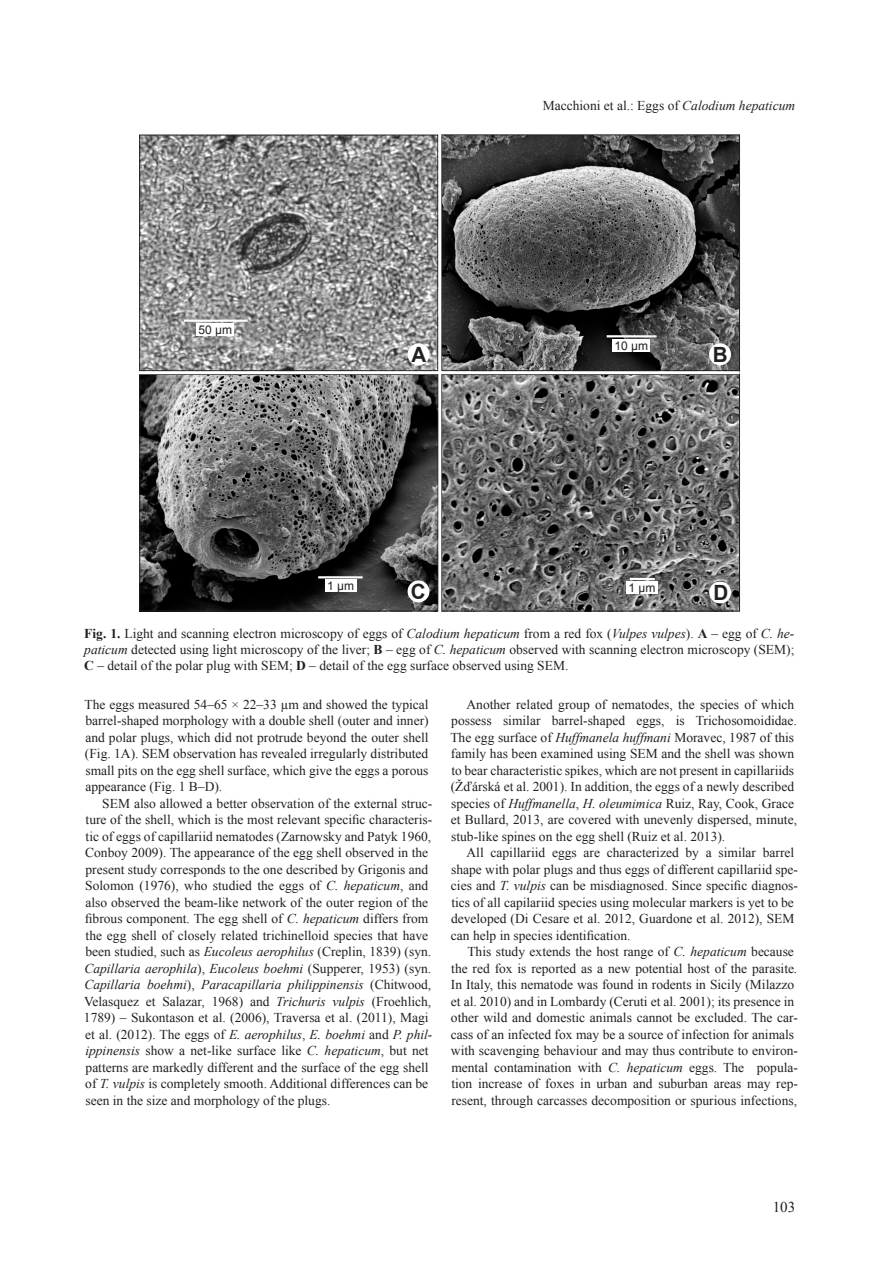
<style>
.page{position:relative;width:893px;height:1263px;background:#fff}
.page>*{position:absolute;margin:0;border:0;box-sizing:border-box;transform-origin:0 0}
.t1{font:700 21px "Arial";color:#231f20}
.t2{font:15px "Times New Roman";color:#231f20}
.t3{font:13.5px/16.5px "Times New Roman";color:#231f20}
.t4{font:12px "Arial";color:#231f20}
.s1{font-style:italic}
.s2{font-weight:700}
</style>
<div class="page">
<img style="left:141px;top:136px;width:599px;height:473px">
<div style="left:441px;top:374px;width:299px;height:237px;border:1px solid #231f20"></div>
<div style="left:139px;top:135px;width:299px;height:236px;border:1px solid #231f20"></div>
<div style="left:139px;top:374px;width:299px;height:237px;border:1px solid #231f20"></div>
<div style="left:441px;top:134px;width:299px;height:237px;border:1px solid #231f20"></div>
<div style="left:408px;top:343px;width:21px;height:22px;background:#fff;border-radius:50%"></div>
<div style="left:709px;top:343px;width:22px;height:22px;background:#fff;border-radius:50%"></div>
<div style="left:408px;top:580px;width:21px;height:22px;background:#fff;border-radius:50%"></div>
<div style="left:709px;top:581px;width:22px;height:22px;background:#fff;border-radius:50%"></div>
<div style="left:612px;top:339px;width:38px;height:13px;background:#fff"></div>
<hr style="left:139px;top:371px;width:600px;height:3px;background:#fff">
<div style="left:626px;top:581px;width:32px;height:13px;background:#fff"></div>
<div style="left:196px;top:323px;width:38px;height:13px;background:#fff"></div>
<div style="left:325px;top:579px;width:31px;height:13px;background:#fff"></div>
<hr style="left:438px;top:82px;width:3px;height:600px;background:#fff">
<p class="t4" style="left:198px;top:322px;width:35px">50 µm</p>
<p class="t3" style="left:543px;top:97px;width:254px">Macchioni et al.: Eggs of <span class="s1">Calodium hepaticum</span></p>
<p class="t4" style="left:614px;top:337px;width:35px">10 µm</p>
<h1 class="t1" style="left:411px;top:341px;width:16px">A</h1>
<h1 class="t1" style="left:713px;top:341px;width:16px">B</h1>
<p class="t4" style="left:327px;top:578px;width:28px">1 µm</p>
<p class="t3" style="left:84px;top:626px;width:712px;line-height:15.8px;text-align:justify"><span class="s2">Fig. 1.</span> Light and scanning electron microscopy of eggs of <span class="s1">Calodium hepaticum</span> from a red fox (<span class="s1">Vulpes vulpes</span>). <span class="s2">A</span> – egg of <span class="s1">C. he&shy;paticum</span> detected using light microscopy of the liver; <span class="s2">B</span> – egg of <span class="s1">C. hepaticum</span> observed with scanning electron microscopy (SEM); <span class="s2">C</span> – detail of the polar plug with SEM; <span class="s2">D</span> – detail of the egg surface observed using SEM.</p>
<p class="t4" style="left:629px;top:580px;width:28px">1 µm</p>
<h1 class="t1" style="left:411px;top:578px;width:16px">C</h1>
<h1 class="t1" style="left:713px;top:579px;width:16px">D</h1>
<p class="t3" style="left:85px;top:696px;width:346px;text-align:justify">The eggs measured 54–65 × 22–33 µm and showed the typical barrel-shaped morphology with a double shell (outer and inner) and polar plugs, which did not protrude beyond the outer shell (Fig. 1A). SEM observation has revealed irregularly distributed small pits on the egg shell surface, which give the eggs a porous appearance (Fig. 1 B–D).</p>
<p class="t3" style="left:84px;top:795px;width:350px;text-indent:18px">SEM also allowed a better observation of the external struc&shy;ture of the shell, which is the most relevant specific characteris&shy;tic of eggs of capillariid nematodes (Zarnowsky and Patyk 1960, Conboy 2009). The appearance of the egg shell observed in the present study corresponds to the one described by Grigonis and Solomon (1976), who studied the eggs of <span class="s1">C. hepaticum</span>, and also observed the beam-like network of the outer region of the fibrous component. The egg shell of <span class="s1">C. hepaticum</span> differs from the egg shell of closely related trichinelloid species that have been studied, such as <span class="s1">Eucoleus aerophilus</span> (Creplin, 1839) (syn.<br><span class="s1">Capillaria aerophila</span>), <span class="s1">Eucoleus boehmi</span> (Supperer, 1953) (syn.<br><span class="s1">Capillaria boehmi</span>), <span class="s1">Paracapillaria philippinensis</span> (Chitwood, Velasquez et Salazar, 1968) and <span class="s1">Trichuris vulpis</span> (Froehlich, 1789) – Sukontason et al. (2006), Traversa et al. (2011), Magi et al. (2012). The eggs of <span class="s1">E. aerophilus</span>, <span class="s1">E. boehmi</span> and <span class="s1">P. phil&shy;ippinensis</span> show a net-like surface like <span class="s1">C. hepaticum</span>, but net patterns are markedly different and the surface of the egg shell of <span class="s1">T. vulpis</span> is completely smooth. Additional differences can be seen in the size and morphology of the plugs.</p>
<p class="t3" style="left:450px;top:696px;width:348px;text-indent:16px">Another related group of nematodes, the species of which possess similar barrel-shaped eggs, is Trichosomoididae.<br>The egg surface of <span class="s1">Huffmanela huffmani</span> Moravec, 1987 of this family has been examined using SEM and the shell was shown to bear characteristic spikes, which are not present in capillariids (Žďárská et al. 2001). In addition, the eggs of a newly described species of <span class="s1">Huffmanella</span>, <span class="s1">H. oleumimica</span> Ruiz, Ray, Cook, Grace et Bullard, 2013, are covered with unevenly dispersed, minute, stub-like spines on the egg shell (Ruiz et al. 2013).</p>
<p class="t3" style="left:451px;top:844px;width:349px;text-indent:16px">All capillariid eggs are characterized by a similar barrel shape with polar plugs and thus eggs of different capillariid spe&shy;cies and <span class="s1">T. vulpis</span> can be misdiagnosed. Since specific diagnos&shy;tics of all capilariid species using molecular markers is yet to be developed (Di Cesare et al. 2012, Guardone et al. 2012), SEM can help in species identification.</p>
<p class="t3" style="left:451px;top:943px;width:349px;text-indent:16px">This study extends the host range of <span class="s1">C. hepaticum</span> because the red fox is reported as a new potential host of the parasite<span class="s1">.<br></span>In Italy, this nematode was found in rodents in Sicily (Milazzo et al. 2010) and in Lombardy (Ceruti et al. 2001); its presence in other wild and domestic animals cannot be excluded. The car&shy;cass of an infected fox may be a source of infection for animals with scavenging behaviour and may thus contribute to environ&shy;mental contamination with <span class="s1">C. hepaticum</span> eggs. The popula&shy;tion increase of foxes in urban and suburban areas may rep&shy;resent, through carcasses decomposition or spurious infections,</p>
<p class="t2" style="left:773px;top:1196px;width:24px">103</p>
</div>
